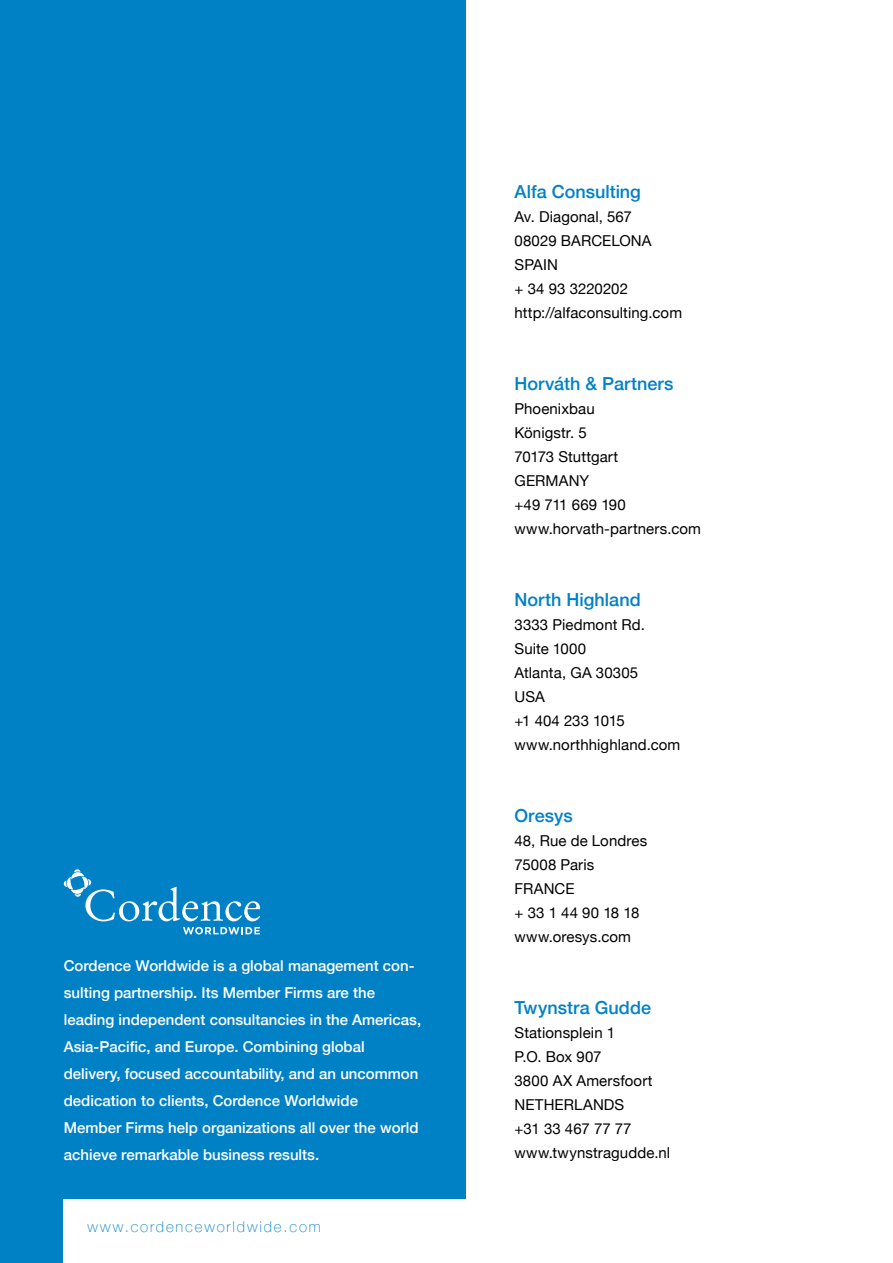
<style>
.page{position:relative;width:893px;height:1263px;background:#fff}
.page>*{position:absolute;margin:0;border:0;box-sizing:border-box;transform-origin:0 0}
.t1{font:500 18px "Helvetica Neue";color:#0081c6}
.t2{font:15px/24px "Helvetica Neue";letter-spacing:.005em;color:#000}
.t3{font:500 15px/27px "Helvetica Neue";color:#fff}
.t4{font:100 15px "Helvetica Neue";letter-spacing:.12em;color:#0081c6}
</style>
<div class="page">
<div style="left:0;top:0;width:466px;height:1263px;background:#0081c6"></div>
<div style="left:64px;top:1199px;width:829px;height:64px;background:#fff"></div>
<svg style="left:183px;top:927px;width:77px;height:7px"></svg>
<svg style="left:64px;top:869px;width:196px;height:52px"></svg>
<p class="t3" style="left:64px;top:951px;width:359px">Cordence Worldwide is a global management con&shy;sulting partnership. Its Member Firms are the leading independent consultancies in the Americas, Asia-Pacific, and Europe. Combining global delivery, focused accountability, and an uncommon dedication to clients, Cordence Worldwide<br>Member Firms help organizations all over the world achieve remarkable business results.</p>
<p class="t4" style="left:87px;top:1215px;width:235px">www.cordenceworldwide.com</p>
<p class="t1" style="left:514px;top:177px;width:128px">Alfa Consulting</p>
<p class="t2" style="left:514px;top:206px;width:169px">Av. Diagonal, 567<br>08029 BARCELONA<br>SPAIN<br>+ 34 93 3220202 http://alfaconsulting.com</p>
<p class="t1" style="left:514px;top:369px;width:161px">Horváth &amp; Partners</p>
<p class="t2" style="left:514px;top:398px;width:188px">Phoenixbau<br>Königstr. 5<br>70173 Stuttgart<br>GERMANY<br>+49 711 669 190 www.horvath-partners.com</p>
<p class="t1" style="left:514px;top:585px;width:128px">North Highland</p>
<p class="t2" style="left:514px;top:614px;width:167px">3333 Piedmont Rd.<br>Suite 1000<br>Atlanta, GA 30305<br>USA<br>+1 404 233 1015 www.northhighland.com</p>
<p class="t1" style="left:514px;top:801px;width:60px">Oresys</p>
<p class="t2" style="left:514px;top:830px;width:134px">48, Rue de Londres<br>75008 Paris<br>FRANCE<br>+ 33 1 44 90 18 18 www.oresys.com</p>
<p class="t1" style="left:514px;top:993px;width:138px">Twynstra Gudde</p>
<p class="t2" style="left:514px;top:1022px;width:157px">Stationsplein 1<br>P.O. Box 907<br>3800 AX Amersfoort<br>NETHERLANDS<br>+31 33 467 77 77 www.twynstragudde.nl</p>
</div>
